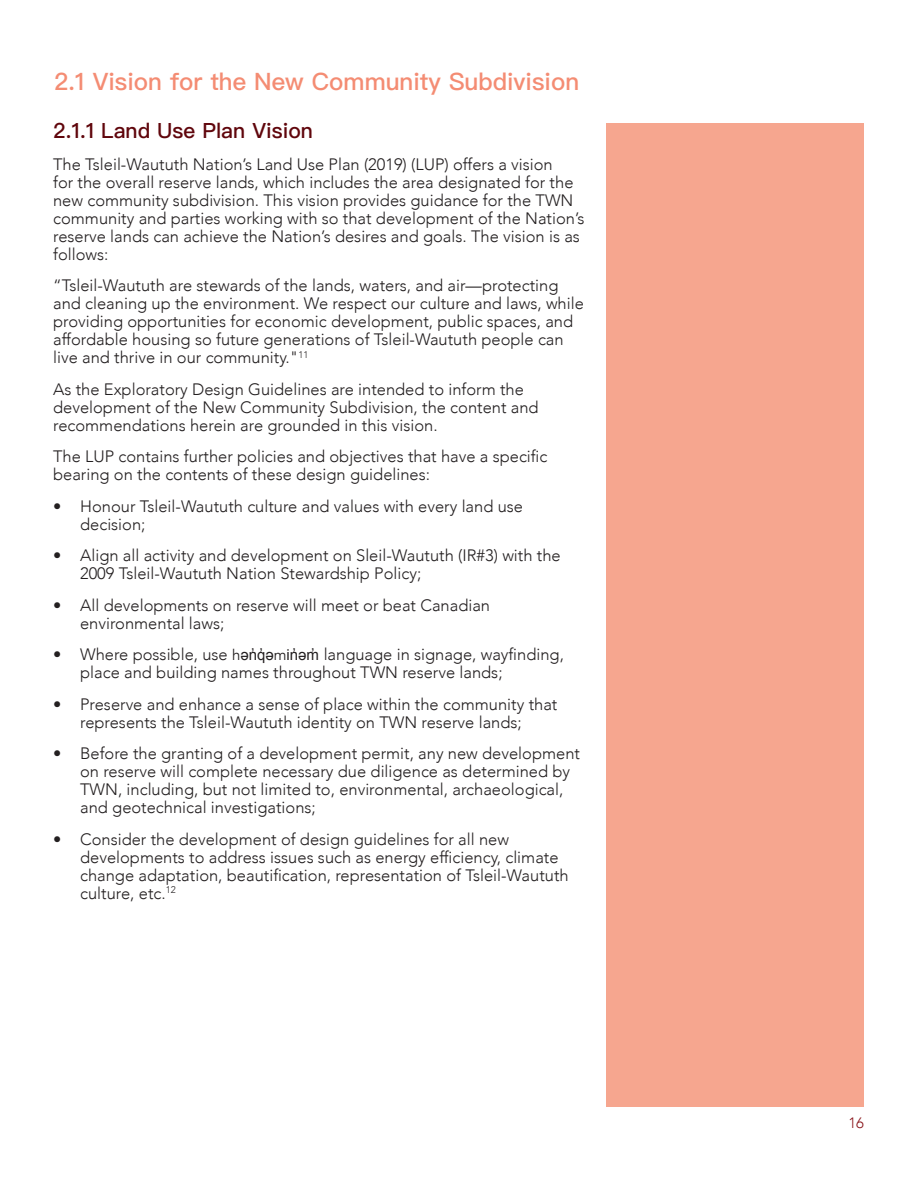
<style>
.page{position:relative;width:918px;height:1188px;background:#fff}
.page>*{position:absolute;margin:0;border:0;box-sizing:border-box;transform-origin:0 0}
.Heading{font:500 24px "Ping Fang HK";color:#f48c73}
.heading_2{font:500 21px "Ping Fang HK";color:#60060c}
.Body_Paragraph{font:300 16.5px/18px "Avenir";color:#231f20}
.t1{font:300 15px "Avenir";color:#8a161b}
.s1{font-weight:400;font-size:15px}
.s2{font-family:"Arial";font-weight:400;font-size:15px}
</style>
<div class="page">
<div style="left:606px;top:123px;width:258px;height:984px;background:#f6a68f"></div>
<p class="Heading" style="left:54px;top:67px;width:527px">2.1 Vision for the New Community Subdivision</p>
<p class="heading_2" style="left:53px;top:118px;width:261px">2.1.1 Land Use Plan Vision</p>
<p class="Body_Paragraph" style="left:53px;top:155px;width:533px">The Tsleil-Waututh Nation’s Land Use Plan (2019) (LUP) offers a vision<br>for the overall reserve lands, which includes the area designated for the new community subdivision. This vision provides guidance for the TWN community and parties working with so that development of the Nation’s reserve lands can achieve the Nation’s desires and goals. The vision is as follows:</p>
<p class="Body_Paragraph" style="left:53px;top:277px;width:532px">“Tsleil-Waututh are stewards of the lands, waters, and air—protecting and cleaning up the environment. We respect our culture and laws, while providing opportunities for economic development, public spaces, and affordable housing so future generations of Tsleil-Waututh people can live and thrive in our community."<sup>11</sup></p>
<p class="Body_Paragraph" style="left:53px;top:380px;width:487px">As the Exploratory Design Guidelines are intended to inform the development of the New Community Subdivision, the content and recommendations herein are grounded in this vision.</p>
<p class="Body_Paragraph" style="left:53px;top:448px;width:496px">The LUP contains further policies and objectives that have a specific bearing on the contents of these design guidelines:</p>
<p class="Body_Paragraph" style="left:80px;top:497px;width:444px;text-indent:-27px">• Honour Tsleil-Waututh culture and values with every land use decision;</p>
<p class="Body_Paragraph" style="left:80px;top:547px;width:482px;text-indent:-27px">• Align all activity and development on Sleil-Waututh (IR#3) with the<br>2009 Tsleil-Waututh Nation Stewardship Policy;</p>
<p class="Body_Paragraph" style="left:80px;top:596px;width:411px;text-indent:-27px">• All developments on reserve will meet or beat Canadian environmental laws;</p>
<p class="Body_Paragraph" style="left:80px;top:646px;width:485px;text-indent:-27px">• Where possible, use <span class="s1">h</span><span class="s2">ən̓ q̓ ə</span><span class="s1">m</span><span class="s2">in̓ əm̓</span> language in signage, wayfinding, place and building names throughout TWN reserve lands;</p>
<p class="Body_Paragraph" style="left:53px;top:695px;width:506px;text-align:center">• Preserve and enhance a sense of place within the community that represents the Tsleil-Waututh identity on TWN reserve lands;</p>
<p class="Body_Paragraph" style="left:80px;top:745px;width:501px;text-indent:-27px">• Before the granting of a development permit, any new development on reserve will complete necessary due diligence as determined by TWN, including, but not limited to, environmental, archaeological, and geotechnical investigations;</p>
<p class="Body_Paragraph" style="left:80px;top:830px;width:490px;text-indent:-27px">• Consider the development of design guidelines for all new developments to address issues such as energy efficiency, climate change adaptation, beautification, representation of Tsleil-Waututh culture, etc.<sup>12</sup></p>
<p class="t1" style="left:848px;top:1114px;width:17px">16</p>
</div>
